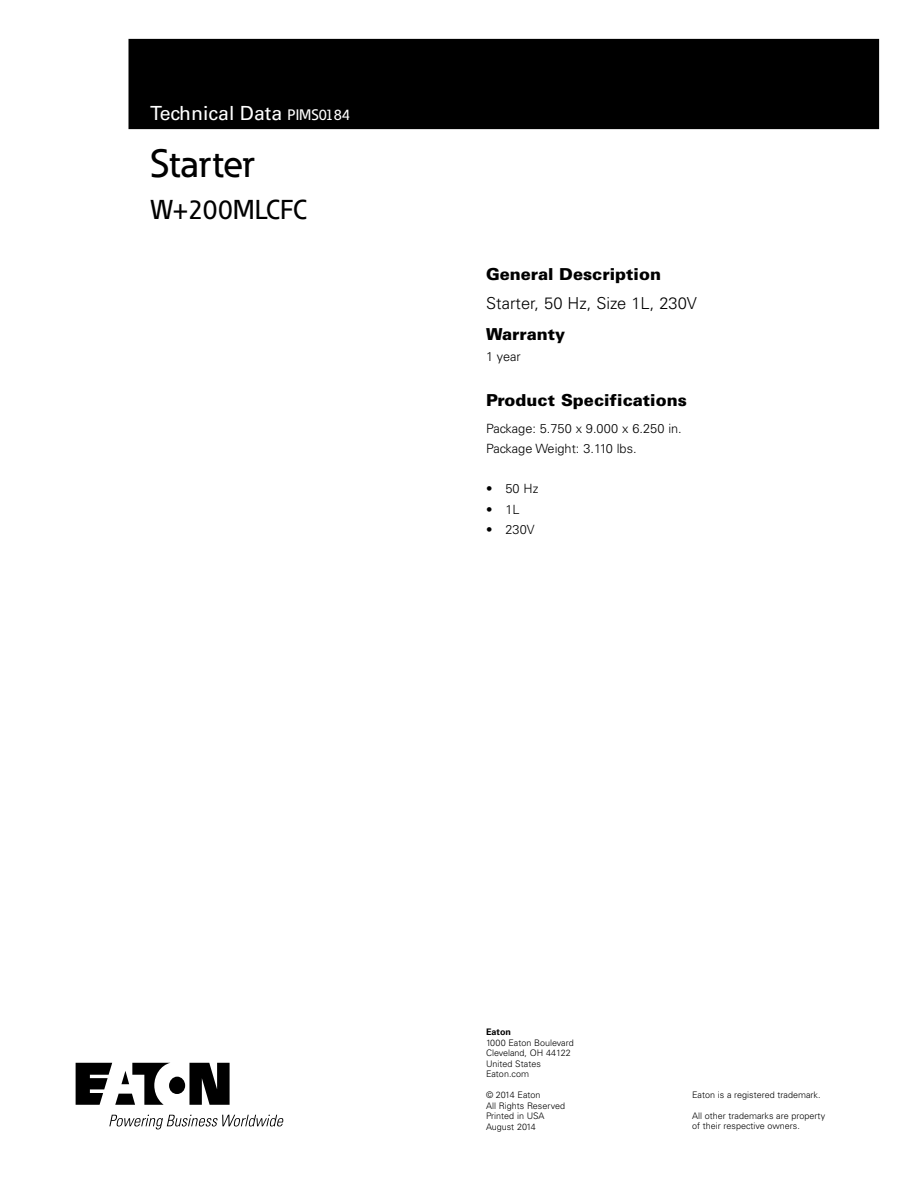
<style>
.page{position:relative;width:918px;height:1188px;background:#fff}
.page>*{position:absolute;margin:0;border:0;box-sizing:border-box;transform-origin:0 0}
.t1{font:500 39px "Eaton";letter-spacing:.005em;color:#000}
.t2{font:500 27px "Eaton";color:#000}
.t3{font:19.5px "Univers LT Std";color:#fff}
.t4{font:900 16.5px "Univers LT Std";color:#000}
.t5{font:300 16.5px "Univers LT Std";color:#000}
.t6{font:300 12.75px/20.2px "Univers LT Std";color:#000}
.t7{font:300 9px/10.5px "Univers LT Std";color:#000}
.t8{font:700 9px "Univers LT Std";color:#000}
.s1{font-family:"Eaton";font-weight:500;font-size:15px}
</style>
<div class="page">
<div style="left:129px;top:39px;width:750px;height:90px;background:#000"></div>
<svg style="left:76px;top:1063px;width:154px;height:42px"></svg>
<svg style="left:109px;top:1115px;width:175px;height:14px"></svg>
<h3 class="t3" style="left:150px;top:102px;width:202px">Technical Data <span class="s1">PIMS0184</span></h3>
<h1 class="t1" style="left:150px;top:139px;width:106px">Starter</h1>
<h2 class="t2" style="left:150px;top:193px;width:159px">W+200MLCFC</h2>
<h3 class="t4" style="left:486px;top:264px;width:177px">General Description</h3>
<h3 class="t5" style="left:486px;top:293px;width:213px">Starter, 50 Hz, Size 1L, 230V</h3>
<h3 class="t4" style="left:486px;top:324px;width:81px">Warranty</h3>
<h3 class="t6" style="left:486px;top:346px;width:36px">1 year</h3>
<h3 class="t4" style="left:486px;top:390px;width:202px">Product Specifications</h3>
<h3 class="t6" style="left:486px;top:418px;width:197px">Package: 5.750 x 9.000 x 6.250 in.<br>Package Weight: 3.110 lbs.</h3>
<h3 class="t6" style="left:486px;top:479px;width:54px">• 50 Hz</h3>
<h3 class="t6" style="left:486px;top:499px;width:35px">• 1L</h3>
<h3 class="t6" style="left:486px;top:519px;width:50px">• 230V</h3>
<p class="t8" style="left:486px;top:1027px;width:27px">Eaton</p>
<p class="t7" style="left:486px;top:1037px;width:89px">1000 Eaton Boulevard<br>Cleveland, OH 44122<br>United States<br>Eaton.com</p>
<p class="t7" style="left:486px;top:1090px;width:81px">© 2014 Eaton<br>All Rights Reserved<br>Printed in USA<br>August 2014</p>
<p class="t7" style="left:692px;top:1090px;width:130px">Eaton is a registered trademark.</p>
<p class="t7" style="left:692px;top:1111px;width:135px">All other trademarks are property of their respective owners.</p>
</div>
